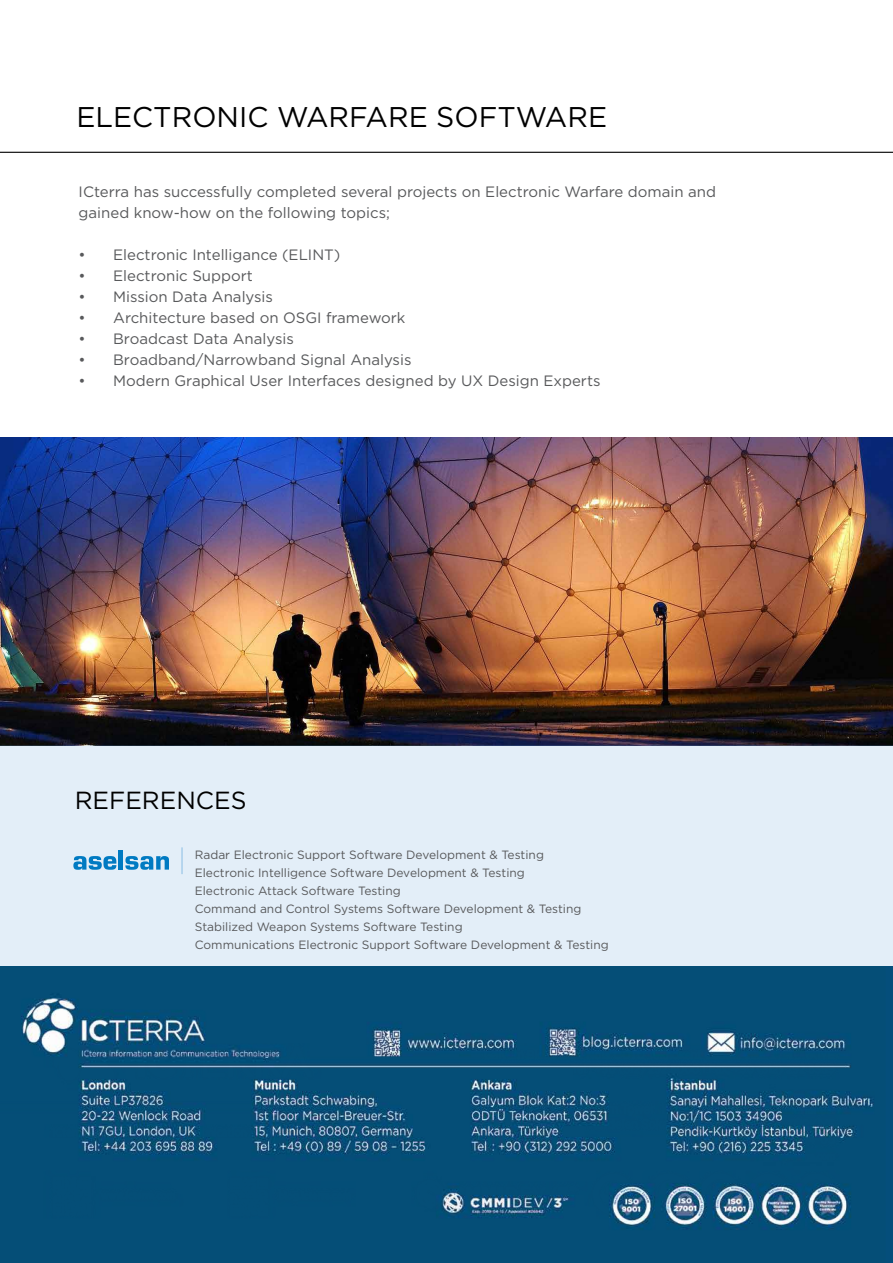
<style>
.page{position:relative;width:893px;height:1263px;background:#fff}
.page>*{position:absolute;margin:0;border:0;box-sizing:border-box;transform-origin:0 0}
.t1{font:28.5px "Gotham";color:#000}
.t2{font:24.75px "Gotham";color:#000}
.t3{font:15px/21px "Gotham";color:#58595b}
.t4{font:12px/18px "Gotham";color:#58595b}
</style>
<div class="page">
<hr style="left:0;top:152px;width:893px;height:1px;background:#000">
<img style="left:0;top:437px;width:893px;height:308px">
<div style="left:0;top:745px;width:893px;height:243px;background:#e3eef8"></div>
<svg style="left:73px;top:856px;width:43px;height:14px"></svg>
<hr style="left:119px;top:850px;width:4px;height:20px;background:#007ac2">
<svg style="left:125px;top:856px;width:44px;height:14px"></svg>
<hr style="left:181px;top:847px;width:2px;height:27px;background:#4e9dd6">
<img style="left:0;top:966px;width:893px;height:297px">
<h1 class="t1" style="left:76px;top:98px;width:532px">ELECTRONIC WARFARE SOFTWARE</h1>
<p class="t3" style="left:79px;top:181px;width:639px">ICterra has successfully completed several projects on Electronic Warfare domain and gained know-how on the following topics;</p>
<p class="t3" style="left:79px;top:244px;width:263px">• Electronic Intelligance (ELINT)</p>
<p class="t3" style="left:79px;top:265px;width:176px">• Electronic Support</p>
<p class="t3" style="left:79px;top:286px;width:196px">• Mission Data Analysis</p>
<p class="t3" style="left:79px;top:307px;width:328px">• Architecture based on OSGI framework</p>
<p class="t3" style="left:79px;top:328px;width:217px">• Broadcast Data Analysis</p>
<p class="t3" style="left:79px;top:349px;width:334px">• Broadband/Narrowband Signal Analysis</p>
<p class="t3" style="left:79px;top:370px;width:523px">• Modern Graphical User Interfaces designed by UX Design Experts</p>
<h2 class="t2" style="left:75px;top:784px;width:173px">REFERENCES</h2>
<p class="t4" style="left:195px;top:845px;width:415px">Radar Electronic Support Software Development &amp; Testing<br>Electronic Intelligence Software Development &amp; Testing<br>Electronic Attack Software Testing<br>Command and Control Systems Software Development &amp; Testing Stabilized Weapon Systems Software Testing<br>Communications Electronic Support Software Development &amp; Testing</p>
</div>
